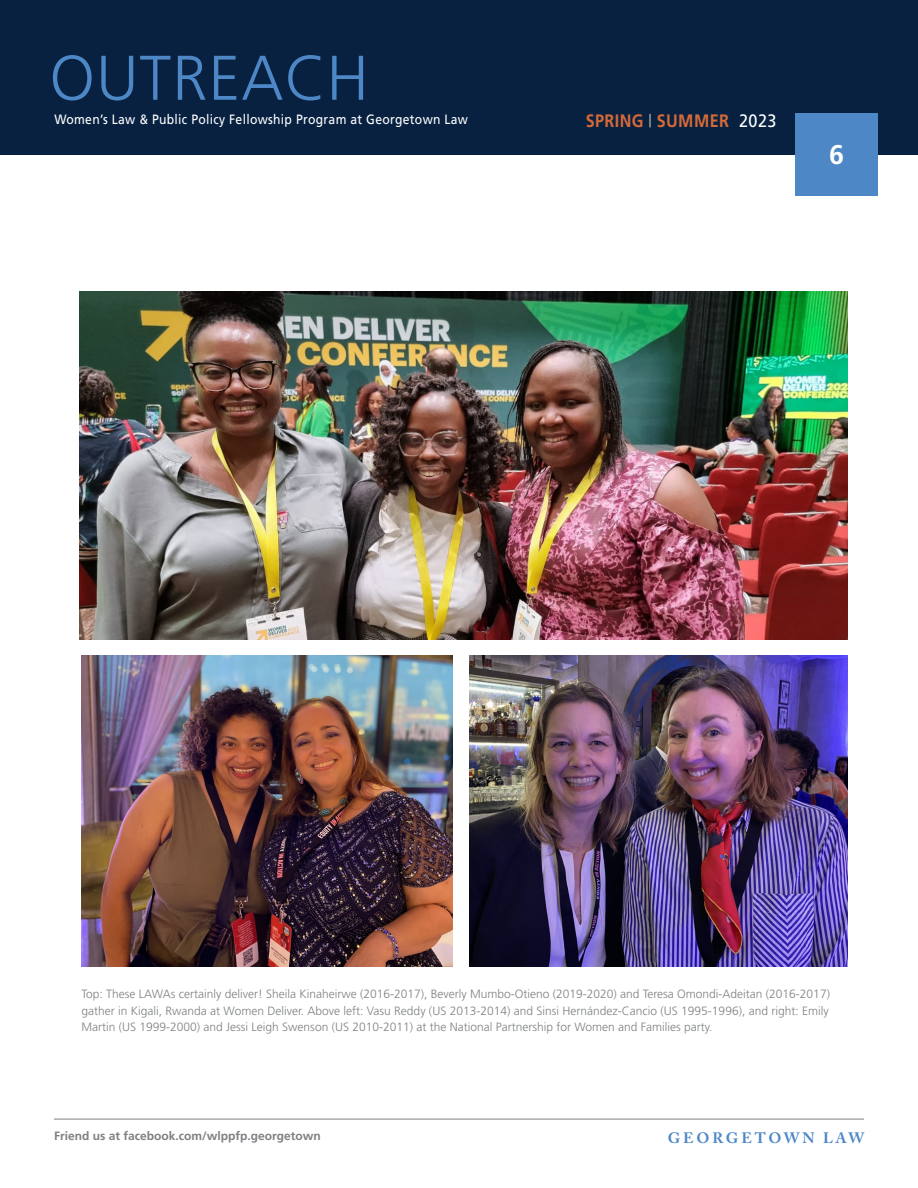
<style>
.page{position:relative;width:918px;height:1188px;background:#fff}
.page>*{position:absolute;margin:0;border:0;box-sizing:border-box;transform-origin:0 0}
.t1{font:300 63px "Frutiger LT Std";letter-spacing:.02em;color:#4d87c6}
.t2{font:700 27px "Frutiger LT Std";color:#fff}
.t3{font:700 18px "Frutiger LT Std";letter-spacing:.025em;color:#d56a37;scale:.9 1}
.t4{font:700 15px "Adobe Caslon Pro";letter-spacing:.19em;color:#4d87c6}
.t5{font:13.5px "Frutiger LT Std";letter-spacing:.025em;color:#fff;scale:.9 1}
.t6{font:300 12px/16.5px "Frutiger LT Std";color:#7e8083;text-align:justify}
.t7{font:700 12px "Frutiger LT Std";color:#7e8083}
.s1{font-weight:400;color:#fff}
</style>
<div class="page">
<div style="left:0;top:0;width:918px;height:155px;background:#082141"></div>
<div style="left:796px;top:113px;width:82px;height:82px;background:#4d87c6"></div>
<hr style="left:54px;top:1119px;width:810px;height:1px;background:#7e8083">
<img style="left:469px;top:656px;width:378px;height:311px">
<img style="left:82px;top:656px;width:371px;height:311px">
<img style="left:80px;top:292px;width:767px;height:347px">
<h1 class="t1" style="left:50px;top:42px;width:321px">OUTREACH</h1>
<p class="t5" style="left:54px;top:111px;width:461px">Women’s Law &amp; Public Policy Fellowship Program at Georgetown Law</p>
<h3 class="t3" style="left:586px;top:110px;width:213px">SPRING <sup>|</sup> SUMMER <span class="s1">2023</span></h3>
<h2 class="t2" style="left:829px;top:138px;width:17px">6</h2>
<p class="t6" style="left:82px;top:986px;width:750px">Top: These LAWAs certainly deliver! Sheila Kinaheirwe (2016-2017), Beverly Mumbo-Otieno (2019-2020) and Teresa Omondi-Adeitan (2016-2017) gather in Kigali, Rwanda at Women Deliver. Above left: Vasu Reddy (US 2013-2014) and Sinsi Hernández-Cancio (US 1995-1996), and right: Emily Martin (US 1999-2000) and Jessi Leigh Swenson (US 2010-2011) at the National Partnership for Women and Families party.</p>
<p class="t7" style="left:54px;top:1128px;width:268px">Friend us at facebook.com/wlppfp.georgetown</p>
<p class="t4" style="left:668px;top:1129px;width:198px">GEORGETOWN LAW</p>
</div>
